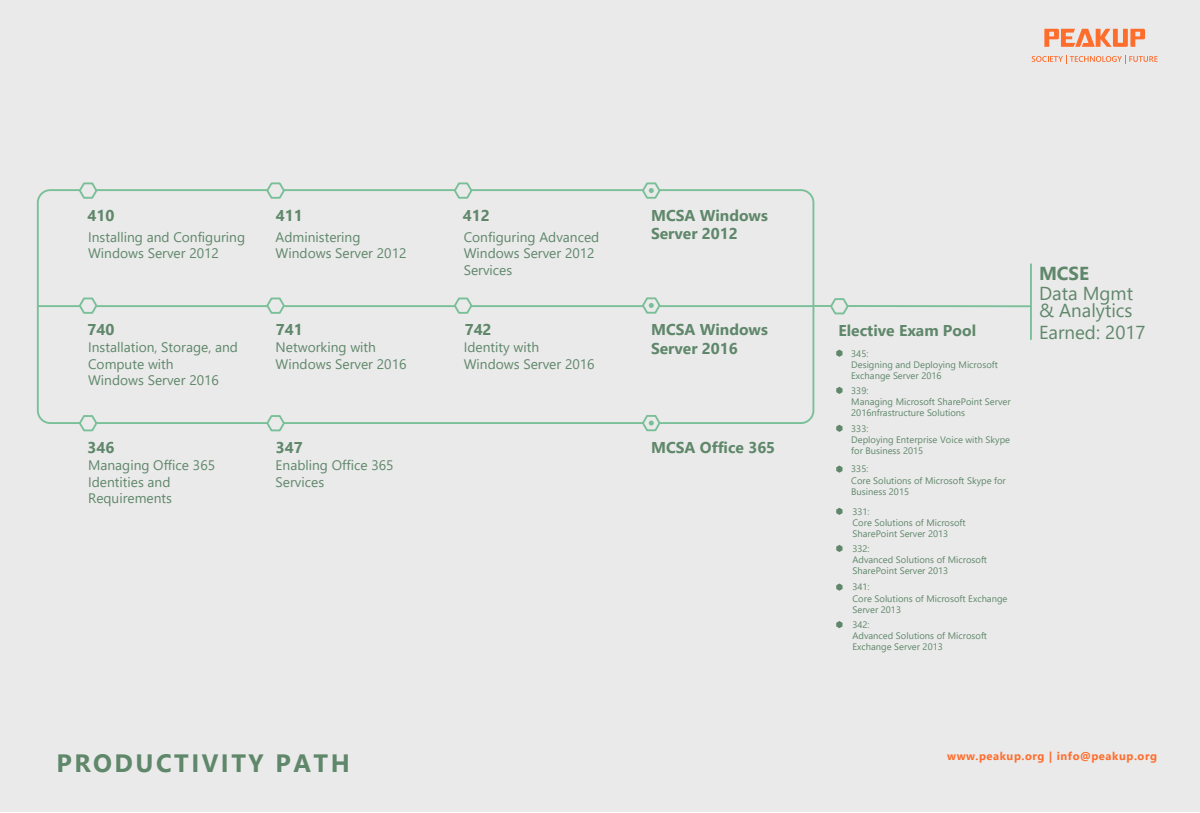
<style>
.page{position:relative;width:1200px;height:813px;background:#fff}
.page>*{position:absolute;margin:0;border:0;box-sizing:border-box;transform-origin:0 0}
.t1{font:700 25px "Segoe UI";letter-spacing:.1em;color:#5f876a}
.t2{font:18.75px/17.5px "Segoe UI";color:#5f876a}
.t3{font:700 18.75px "Segoe UI";color:#5f876a}
.t4{font:700 15.62px/18.8px "Segoe UI";color:#5f876a}
.t5{font:13.75px/16.5px "Segoe UI";color:#5f876a}
.t6{font:700 11.25px "Segoe UI";letter-spacing:.05em;color:#ff6d2d}
.t7{font:9.38px/11.2px "Segoe UI";color:#5f876a}
</style>
<div class="page">
<div style="left:0;top:0;width:1200px;height:811px;background:#eaeaea"></div>
<hr style="left:1030px;top:264px;width:2px;height:75px;background:#79bf97">
<svg style="left:836px;top:349px;width:6px;height:8px"></svg>
<svg style="left:836px;top:387px;width:6px;height:7px"></svg>
<svg style="left:836px;top:424px;width:6px;height:8px"></svg>
<svg style="left:836px;top:465px;width:6px;height:7px"></svg>
<svg style="left:836px;top:507px;width:6px;height:8px"></svg>
<svg style="left:836px;top:545px;width:6px;height:7px"></svg>
<svg style="left:836px;top:583px;width:6px;height:7px"></svg>
<svg style="left:836px;top:621px;width:6px;height:7px"></svg>
<div style="left:37px;top:189px;width:777px;height:235px;border:2px solid #79bf97;border-radius:12px"></div>
<hr style="left:38px;top:305px;width:776px;height:2px;background:#79bf97">
<svg style="left:78px;top:182px;width:21px;height:17px"></svg>
<svg style="left:78px;top:297px;width:21px;height:17px"></svg>
<svg style="left:78px;top:415px;width:21px;height:17px"></svg>
<svg style="left:265px;top:182px;width:21px;height:17px"></svg>
<svg style="left:265px;top:297px;width:21px;height:17px"></svg>
<svg style="left:265px;top:415px;width:21px;height:17px"></svg>
<svg style="left:453px;top:182px;width:21px;height:17px"></svg>
<svg style="left:453px;top:297px;width:21px;height:17px"></svg>
<svg style="left:812px;top:297px;width:220px;height:19px"></svg>
<svg style="left:641px;top:182px;width:21px;height:17px"></svg>
<svg style="left:641px;top:297px;width:21px;height:17px"></svg>
<svg style="left:641px;top:415px;width:21px;height:17px"></svg>
<svg style="left:1044px;top:29px;width:101px;height:18px"></svg>
<svg style="left:1032px;top:56px;width:126px;height:8px"></svg>
<h3 class="t4" style="left:88px;top:204px;width:28px">410</h3>
<h3 class="t4" style="left:276px;top:204px;width:28px">411</h3>
<h3 class="t4" style="left:463px;top:204px;width:28px">412</h3>
<h3 class="t4" style="left:651px;top:204px;width:118px">MCSA Windows<br>Server 2012</h3>
<h3 class="t5" style="left:88px;top:227px;width:159px">Installing and Configuring<br>Windows Server 2012</h3>
<h3 class="t5" style="left:276px;top:227px;width:132px">Administering<br>Windows Server 2012</h3>
<h3 class="t5" style="left:464px;top:227px;width:137px">Configuring Advanced<br>Windows Server 2012<br>Services</h3>
<h3 class="t4" style="left:88px;top:318px;width:28px">740</h3>
<h3 class="t4" style="left:276px;top:318px;width:28px">741</h3>
<h3 class="t4" style="left:465px;top:318px;width:28px">742</h3>
<h3 class="t4" style="left:651px;top:318px;width:118px">MCSA Windows<br>Server 2016</h3>
<h3 class="t5" style="left:88px;top:338px;width:151px">Installation, Storage, and<br>Compute with<br>Windows Server 2016</h3>
<h3 class="t5" style="left:276px;top:338px;width:132px">Networking with<br>Windows Server 2016</h3>
<h3 class="t5" style="left:464px;top:338px;width:132px">Identity with<br>Windows Server 2016</h3>
<h3 class="t4" style="left:88px;top:437px;width:28px">346</h3>
<h3 class="t4" style="left:276px;top:437px;width:28px">347</h3>
<h3 class="t4" style="left:651px;top:437px;width:126px">MCSA Office 365</h3>
<h3 class="t5" style="left:88px;top:455px;width:129px">Managing Office 365<br>Identities and<br>Requirements</h3>
<h3 class="t5" style="left:276px;top:455px;width:119px">Enabling Office 365<br>Services</h3>
<h1 class="t1" style="left:57px;top:739px;width:295px">PRODUCTIVITY PATH</h1>
<h3 class="t4" style="left:839px;top:320px;width:139px">Elective Exam Pool</h3>
<p class="t7" style="left:851px;top:347px;width:148px">345:<br>Designing and Deploying Microsoft<br>Exchange Server 2016</p>
<p class="t7" style="left:851px;top:384px;width:161px">339:<br>Managing Microsoft SharePoint Server<br>2016nfrastructure Solutions</p>
<p class="t7" style="left:851px;top:422px;width:160px">333:<br>Deploying Enterprise Voice with Skype for Business 2015</p>
<p class="t7" style="left:851px;top:462px;width:156px">335:<br>Core Solutions of Microsoft Skype for<br>Business 2015</p>
<p class="t7" style="left:852px;top:505px;width:115px">331:<br>Core Solutions of Microsoft<br>SharePoint Server 2013</p>
<p class="t7" style="left:852px;top:542px;width:136px">332:<br>Advanced Solutions of Microsoft<br>SharePoint Server 2013</p>
<p class="t7" style="left:852px;top:580px;width:156px">341:<br>Core Solutions of Microsoft Exchange<br>Server 2013</p>
<p class="t7" style="left:852px;top:618px;width:136px">342:<br>Advanced Solutions of Microsoft<br>Exchange Server 2013</p>
<h2 class="t3" style="left:1039px;top:255px;width:52px">MCSE</h2>
<h2 class="t2" style="left:1039px;top:282px;width:96px">Data Mgmt &amp; Analytics</h2>
<h2 class="t2" style="left:1039px;top:321px;width:108px">Earned: 2017</h2>
<p class="t6" style="left:947px;top:745px;width:211px">www.peakup.org | info@peakup.org</p>
</div>
